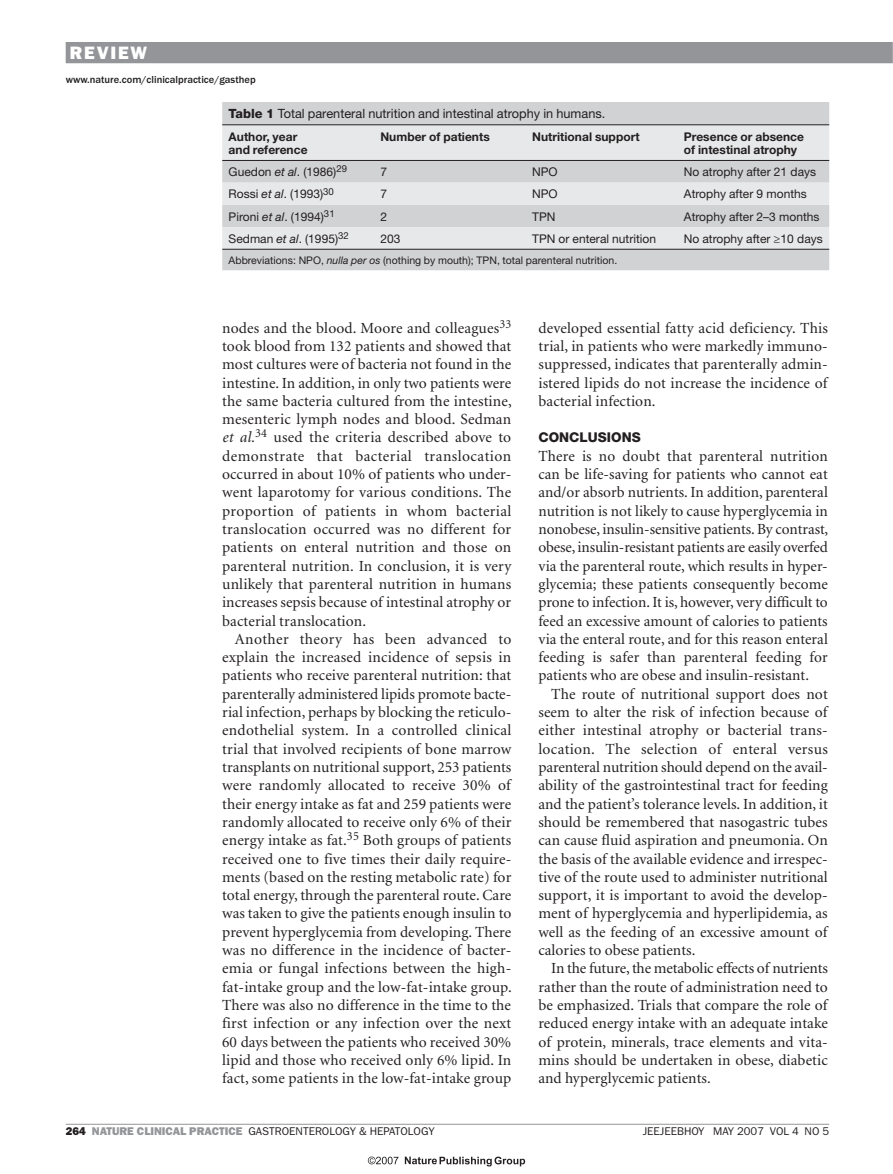
<style>
.page{position:relative;width:893px;height:1174px;background:#fff}
.page>*{position:absolute;margin:0;border:0;box-sizing:border-box;transform-origin:0 0}
.t1{font:800 18px "Franklin Gothic";letter-spacing:.1em;color:#fff}
.t2{font:15.45px/18.3px "Minion";letter-spacing:.005em;color:#231f20;text-align:justify}
.t3{font:800 13.5px "Helvetica Neue";color:#231f20}
.t4{font:12.75px "Helvetica Neue";color:#231f20}
.t5{font:12px "Helvetica Neue";color:#231f20}
.t6{font:700 12px/13.5px "Helvetica Neue";color:#231f20}
.t7{font:11.25px "Franklin Gothic";color:#231f20}
.t8{font:10.5px "Helvetica Neue";color:#231f20}
.t9{font:500 10.5px "Franklin Gothic";color:#231f20}
.s1{font-weight:800}
.s2{font-style:italic}
.s3{font-family:"Minion Pro"}
.s4{font-weight:800;color:#939598}
</style>
<div class="page">
<div style="left:66px;top:42px;width:827px;height:21px;background:#939598"></div>
<hr style="left:66px;top:1123px;width:763px;height:1px;background:#939598">
<div style="left:222px;top:102px;width:607px;height:168px;background:#d1d2d4"></div>
<svg style="left:222px;top:125px;width:607px;height:124px;background:#dedfe0"></svg>
<hr style="left:222px;top:124px;width:607px;height:1px;background:#231f20">
<hr style="left:222px;top:160px;width:607px;height:1px;background:#231f20">
<hr style="left:222px;top:249px;width:607px;height:1px;background:#231f20">
<svg style="left:405px;top:1156px;width:120px;height:10px"></svg>
<svg style="left:368px;top:1156px;width:30px;height:8px"></svg>
<p class="t1" style="left:70px;top:47px;width:79px">REVIEW</p>
<p class="t9" style="left:66px;top:75px;width:192px">www.nature.com/clinicalpractice/gasthep</p>
<p class="t4" style="left:229px;top:109px;width:378px"><span class="s1">Table 1</span> Total parenteral nutrition and intestinal atrophy in humans.</p>
<p class="t6" style="left:229px;top:131px;width:80px">Author, year and reference</p>
<p class="t6" style="left:380px;top:131px;width:111px">Number of patients</p>
<p class="t6" style="left:532px;top:131px;width:109px">Nutritional support</p>
<p class="t6" style="left:684px;top:131px;width:122px">Presence or absence of intestinal atrophy</p>
<p class="t5" style="left:229px;top:168px;width:120px">Guedon <span class="s2">et al</span>. (1986)<sup>29</sup></p>
<p class="t5" style="left:380px;top:168px;width:8px">7</p>
<p class="t5" style="left:532px;top:168px;width:27px">NPO</p>
<p class="t5" style="left:684px;top:168px;width:134px">No atrophy after 21 days</p>
<p class="t5" style="left:229px;top:190px;width:107px">Rossi <span class="s2">et al</span>. (1993)<sup>30</sup></p>
<p class="t5" style="left:380px;top:190px;width:8px">7</p>
<p class="t5" style="left:532px;top:190px;width:27px">NPO</p>
<p class="t5" style="left:684px;top:190px;width:125px">Atrophy after 9 months</p>
<p class="t5" style="left:229px;top:212px;width:108px">Pironi <span class="s2">et al</span>. (1994)<sup>31</sup></p>
<p class="t5" style="left:380px;top:212px;width:8px">2</p>
<p class="t5" style="left:532px;top:212px;width:25px">TPN</p>
<p class="t5" style="left:684px;top:212px;width:137px">Atrophy after 2–3 months</p>
<p class="t5" style="left:229px;top:234px;width:122px">Sedman <span class="s2">et al</span>. (1995)<sup>32</sup></p>
<p class="t5" style="left:380px;top:234px;width:22px">203</p>
<p class="t5" style="left:532px;top:234px;width:126px">TPN or enteral nutrition</p>
<p class="t5" style="left:684px;top:234px;width:140px">No atrophy after <span class="s3">≥</span>10 days</p>
<p class="t8" style="left:229px;top:256px;width:390px">Abbreviations: NPO, <span class="s2">nulla per os</span> (nothing by mouth); TPN, total parenteral nutrition.</p>
<p class="t2" style="left:222px;top:320px;width:291px">nodes and the blood. Moore and colleagues<sup>33 </sup>took blood from 132 patients and showed that most cultures were of bacteria not found in the intestine. In addition, in only two patients were the same bacteria cultured from the intestine, mesenteric lymph nodes and blood. Sedman <span class="s2">et al.</span><sup>34</sup> used the criteria described above to demonstrate that bacterial trans location occurred in about 10% of patients who under&shy;went laparotomy for various conditions. The proportion of patients in whom bacterial translocation occurred was no different for patients on enteral nutrition and those on parenteral nutrition. In conclusion, it is very unlikely that parenteral nutrition in humans increases sepsis because of intestinal atrophy or bacterial translocation.</p>
<p class="t2" style="left:222px;top:631px;width:291px;text-indent:13px">Another theory has been advanced to explain the increased incidence of sepsis in patients who receive parenteral nutrition: that parenterally administered lipids promote bacte&shy;rial infection, perhaps by blocking the reticulo&shy;endothelial system. In a controlled clinical trial that involved recipients of bone marrow transplants on nutritional support, 253 patients were randomly allocated to receive 30% of their energy intake as fat and 259 patients were randomly allocated to receive only 6% of their energy intake as fat.<sup>35</sup> Both groups of patients received one to five times their daily require&shy;ments (based on the resting metabolic rate) for total energy, through the parenteral route. Care was taken to give the patients enough insulin to prevent hyper glycemia from developing. There was no difference in the incidence of bacter&shy;emia or fungal infections between the high&shy;fat-intake group and the low-fat-intake group.<br>There was also no difference in the time to the first infection or any infection over the next 60 days between the patients who received 30% lipid and those who received only 6% lipid. In fact, some patients in the low-fat-intake group</p>
<p class="t2" style="left:538px;top:320px;width:291px">developed essential fatty acid deficiency. This trial, in patients who were markedly immuno&shy;suppressed, indicates that parenterally admin&shy;istered lipids do not increase the incidence of bacterial infection.</p>
<p class="t3" style="left:538px;top:433px;width:104px">CONCLUSIONS</p>
<p class="t2" style="left:538px;top:448px;width:291px">There is no doubt that parenteral nutrition can be life-saving for patients who cannot eat and/or absorb nutrients. In addition, parenteral nutrition is not likely to cause hyperglycemia in nonobese, insulin-sensitive patients. By contrast, obese, insulin-resistant patients are easily overfed via the parenteral route, which results in hyper&shy;glycemia; these patients consequently become prone to infection. It is, however, very difficult to feed an excessive amount of calories to patients via the enteral route, and for this reason enteral feeding is safer than parenteral feeding for patients who are obese and insulin-resistant.</p>
<p class="t2" style="left:538px;top:686px;width:291px;text-indent:13px">The route of nutritional support does not seem to alter the risk of infection because of either intestinal atrophy or bacterial trans&shy;location. The selection of enteral versus parenteral nutrition should depend on the avail&shy;ability of the gastrointestinal tract for feeding and the patient’s tolerance levels. In addition, it should be remembered that nasogastric tubes can cause fluid aspiration and pneumonia. On the basis of the available evidence and irrespec&shy;tive of the route used to administer nutritional support, it is important to avoid the develop&shy;ment of hyperglycemia and hyperlipidemia, as well as the feeding of an excessive amount of calories to obese patients.</p>
<p class="t2" style="left:538px;top:960px;width:291px;text-indent:13px">In the future, the metabolic effects of nutrients rather than the route of administration need to be emphasized. Trials that compare the role of reduced energy intake with an adequate intake of protein, minerals, trace elements and vita&shy;mins should be undertaken in obese, diabetic and hyperglycemic patients.</p>
<p class="t7" style="left:66px;top:1127px;width:371px"><span class="s1">264</span> <span class="s4">NATURE CLINICAL PRACTICE</span> GASTROENTEROLOGY &amp; HEPATOLOGY</p>
<p class="t7" style="left:643px;top:1127px;width:188px">JEEJEEBHOY MAY 2007 VOL 4 NO 5</p>
</div>
